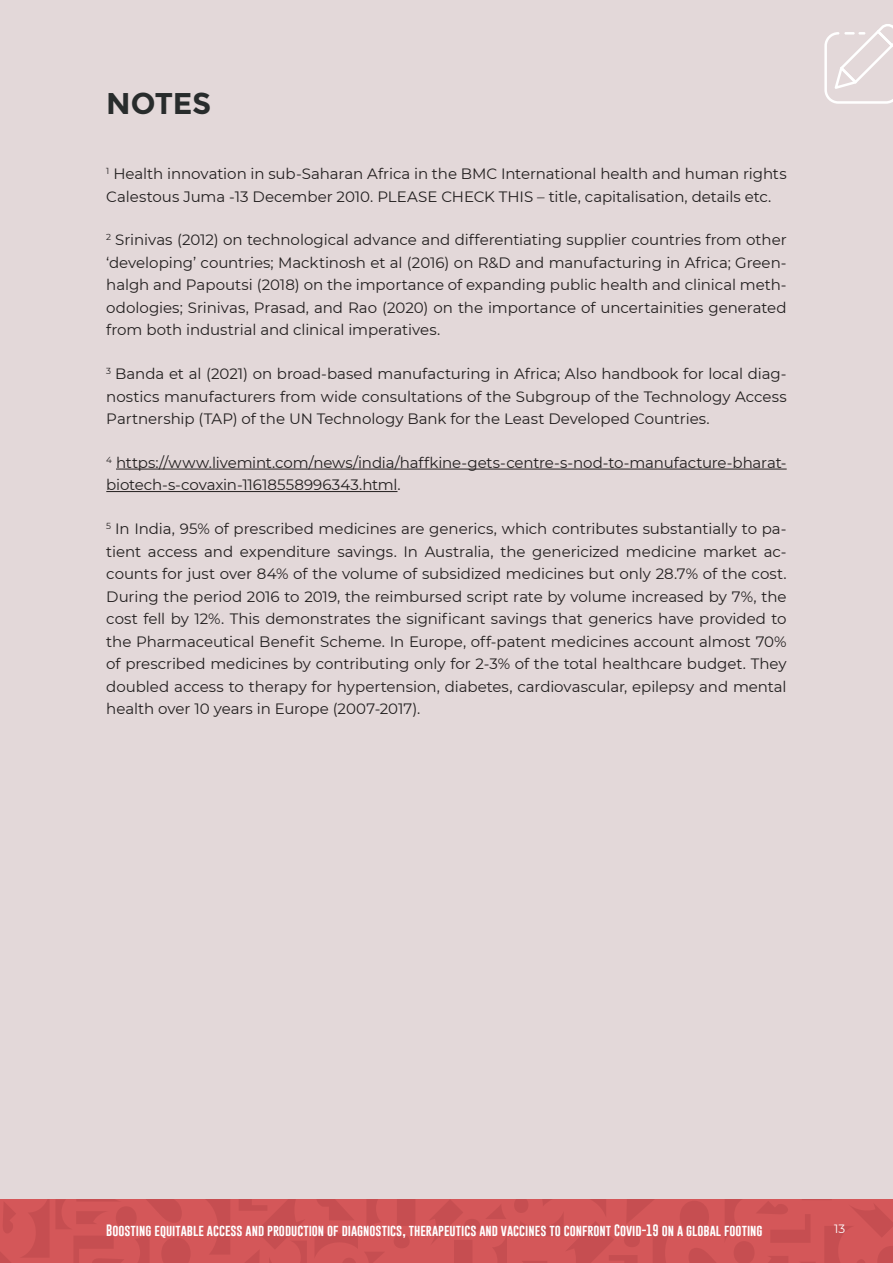
<style>
.page{position:relative;width:893px;height:1263px;background:#e3d8d9}
.page>*{position:absolute;margin:0;border:0;box-sizing:border-box;transform-origin:0 0}
.t1{font:700 30px "Montserrat";letter-spacing:-.01em;color:#282c2c}
.t2{font:15px/22.5px "Montserrat";letter-spacing:-.005em;color:#221f1f;text-align:justify}
.t3{font:12px "Gobold";color:#fff}
.t4{font:12px "Montserrat";color:#fff}
</style>
<div class="page">
<svg style="left:824px;top:24px;width:69px;height:80px"></svg>
<hr style="left:116px;top:469px;width:671px;height:1px;background:#221f1f">
<hr style="left:106px;top:491px;width:291px;height:1px;background:#221f1f">
<div style="left:0;top:1199px;width:893px;height:64px;background:#d45759"></div>
<svg style="left:514px;top:1199px;width:379px;height:64px"></svg>
<svg style="left:430px;top:1200px;width:77px;height:63px"></svg>
<svg style="left:0;top:1199px;width:415px;height:64px"></svg>
<h1 class="t1" style="left:106px;top:91px;width:107px">NOTES</h1>
<p class="t2" style="left:106px;top:164px;width:682px"><sup>1</sup> Health innovation in sub-Saharan Africa in the BMC International health and human rights<br>Calestous Juma -13 December 2010. PLEASE CHECK THIS – title, capitalisation, details etc.</p>
<p class="t2" style="left:106px;top:230px;width:682px"><sup>2</sup> Srinivas (2012) on technological advance and differentiating supplier countries from other ‘developing’ countries; Macktinosh et al (2016) on R&amp;D and manufacturing in Africa; Green&shy;halgh and Papoutsi (2018) on the importance of expanding public health and clinical meth&shy;odologies; Srinivas, Prasad, and Rao (2020) on the importance of uncertainities generated from both industrial and clinical imperatives.</p>
<p class="t2" style="left:106px;top:364px;width:682px"><sup>3</sup> Banda et al (2021) on broad-based manufacturing in Africa; Also handbook for local diag&shy;nostics manufacturers from wide consultations of the Subgroup of the Technology Access Partnership (TAP) of the UN Technology Bank for the Least Developed Countries.</p>
<p class="t2" style="left:106px;top:451px;width:682px"><sup>4</sup> https://www.livemint.com/news/india/haffkine-gets-centre-s-nod-to-manufacture-bharat&shy;biotech-s-covaxin-11618558996343.html.</p>
<p class="t2" style="left:106px;top:519px;width:682px"><sup>5</sup> In India, 95% of prescribed medicines are generics, which contributes substantially to pa&shy;tient access and expenditure savings. In Australia, the genericized medicine market ac&shy;counts for just over 84% of the volume of subsidized medicines but only 28.7% of the cost.<br>During the period 2016 to 2019, the reimbursed script rate by volume increased by 7%, the cost fell by 12%. This demonstrates the significant savings that generics have provided to the Pharmaceutical Benefit Scheme. In Europe, off-patent medicines account almost 70% of prescribed medicines by contributing only for 2-3% of the total healthcare budget. They doubled access to therapy for hypertension, diabetes, cardiovascular, epilepsy and mental health over 10 years in Europe (2007-2017).</p>
<p class="t3" style="left:106px;top:1224px;width:658px">Boosting equitable access and production of diagnostics, therapeutics and vaccines to confront Covid-19 on a global footing</p>
<p class="t4" style="left:834px;top:1224px;width:13px">13</p>
</div>
